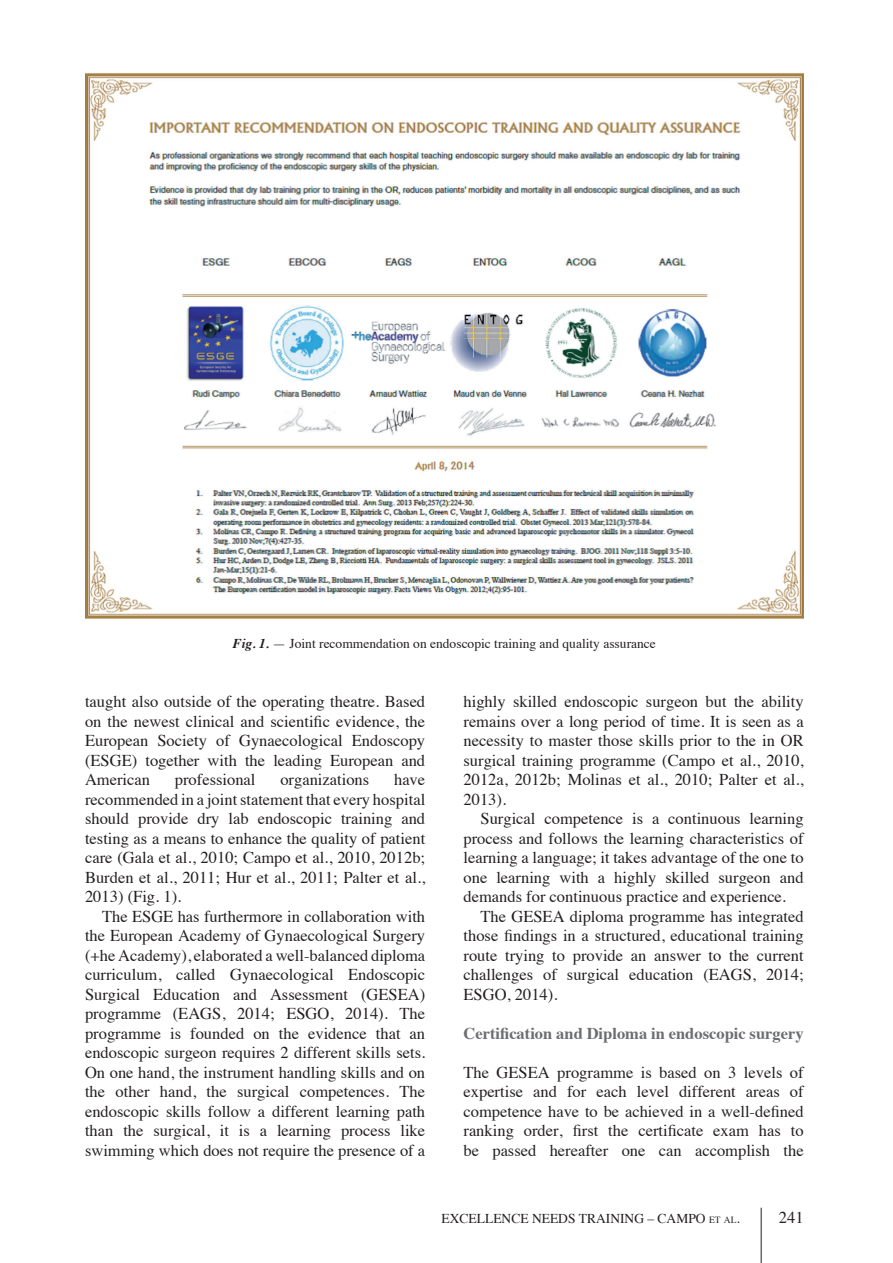
<style>
.page{position:relative;width:893px;height:1263px;background:#fff}
.page>*{position:absolute;margin:0;border:0;box-sizing:border-box;transform-origin:0 0}
.t1{font:16.5px/19.5px "Times";color:#231f20;text-align:justify}
.t2{font:700 16.5px "Times";color:#6c6d70}
.t3{font:13.5px "Times";color:#231f20}
.t4{font:13.5px "Times";color:#231f20}
.t5{font:9.45px "Times";color:#231f20}
.s1{font-weight:700;font-style:italic}
.s2{font-size:13.5px}
</style>
<div class="page">
<hr style="left:761px;top:1208px;width:1px;height:55px;background:#231f20">
<img style="left:85px;top:73px;width:719px;height:546px">
<p class="t3" style="left:233px;top:631px;width:424px"><span class="s1">Fig. 1.</span> — Joint recommendation on endoscopic training and quality assurance</p>
<p class="t1" style="left:85px;top:690px;width:342px">taught also outside of the operating theatre. Based on the newest clinical and scientific evidence, the European Society of Gynaecological Endoscopy (ESGE) together with the leading European and American</p>
<p class="t1" style="left:175px;top:768px;width:82px">professional</p>
<p class="t1" style="left:280px;top:768px;width:90px">organizations</p>
<p class="t1" style="left:85px;top:768px;width:342px;text-indent:309px">have recommended in a joint statement that every hospital should provide dry lab endoscopic training and testing as a means to enhance the quality of patient care (Gala et al., 2010; Campo et al., 2010, 2012b; Burden et al., 2011; Hur et al., 2011; Palter et al., 2013) (Fig. 1).</p>
<p class="t1" style="left:85px;top:905px;width:342px;text-indent:17px">The ESGE has furthermore in collaboration with the European Academy of Gynaecological Surgery (+he Academy), elaborated a well-balanced diploma curriculum, called Gynaecological Endoscopic Surgical Education and Assessment (GESEA) programme (EAGS, 2014; ESGO, 2014). The programme is founded on the evidence that an endoscopic surgeon requires 2 different skills sets.<br>On one hand, the instrument handling skills and on the other hand, the surgical competences. The endoscopic skills follow a different learning path than the surgical, it is a learning process like swimming which does not require the presence of a</p>
<p class="t1" style="left:463px;top:690px;width:342px">highly skilled endoscopic surgeon but the ability remains over a long period of time. It is seen as a necessity to master those skills prior to the in OR surgical training programme (Campo et al., 2010, 2012a, 2012b; Molinas et al., 2010; Palter et al., 2013).</p>
<p class="t1" style="left:463px;top:807px;width:342px;text-indent:17px">Surgical competence is a continuous learning process and follows the learning characteristics of learning a language; it takes advantage of the one to one learning with a highly skilled surgeon and demands for continuous practice and experience.</p>
<p class="t1" style="left:463px;top:905px;width:342px;text-indent:17px">The GESEA diploma programme has integrated those findings in a structured, educational training route trying to provide an answer to the current challenges of surgical education (EAGS, 2014; ESGO, 2014).</p>
<p class="t2" style="left:463px;top:1017px;width:342px">Certification and Diploma in endoscopic surgery</p>
<p class="t1" style="left:463px;top:1061px;width:342px">The GESEA programme is based on 3 levels of expertise and for each level different areas of competence have to be achieved in a well-defined ranking order, first the certificate exam has to be passed hereafter one can accomplish the</p>
<p class="t4" style="left:442px;top:1206px;width:101px">EXCELLENCE NEE</p>
<p class="t4" style="left:558px;top:1206px;width:47px">DS TRAINING</p>
<p class="t4" style="left:647px;top:1206px;width:30px">– CAMPO</p>
<p class="t5" style="left:709px;top:1211px;width:32px">et al<span class="s2">.</span></p>
<p class="t1" style="left:779px;top:1206px;width:26px">241</p>
</div>
